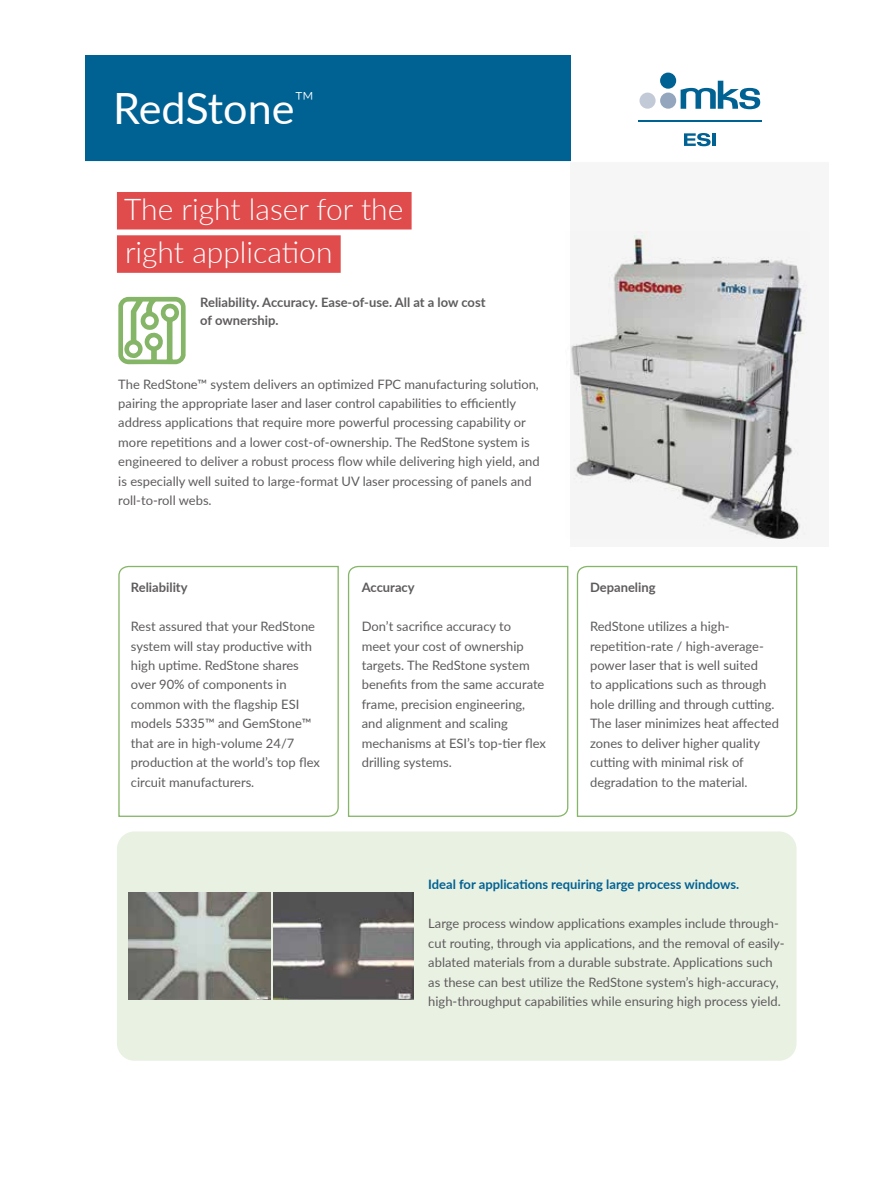
<style>
.page{position:relative;width:893px;height:1191px;background:#fff}
.page>*{position:absolute;margin:0;border:0;box-sizing:border-box;transform-origin:0 0}
.t1{font:43.2px "Lato";color:#fff}
.t2{font:300 30px/43.3px "Lato";color:#fff}
.t3{font:12.9px/19.5px "Lato";color:#5e5b5c}
.t4{font:700 12.9px/18.1px "Lato";color:#5e5b5c}
.t5{font:700 12.9px "Lato";color:#006193}
</style>
<div class="page">
<div style="left:570px;top:162px;width:259px;height:385px;background:#f6f6f6"></div>
<div style="left:85px;top:55px;width:485px;height:107px;background:#006193"></div>
<hr style="left:85px;top:161px;width:744px;height:1px;background:#fff">
<hr style="left:638px;top:120px;width:123px;height:2px;background:#006193">
<svg style="left:684px;top:133px;width:27px;height:13px"></svg>
<hr style="left:712px;top:133px;width:4px;height:13px;background:#006193">
<div style="left:660px;top:73px;width:16px;height:16px;background:#006193;border-radius:50%"></div>
<div style="left:660px;top:93px;width:16px;height:16px;background:#94a6bd;border-radius:50%"></div>
<div style="left:639px;top:93px;width:17px;height:16px;background:#c2cad7;border-radius:50%"></div>
<svg style="left:681px;top:81px;width:79px;height:28px"></svg>
<div style="left:117px;top:192px;width:295px;height:37px;background:#e04b4c"></div>
<div style="left:117px;top:235px;width:224px;height:38px;background:#e04b4c"></div>
<div style="left:117px;top:831px;width:679px;height:229px;background:#e9f1e3;border-radius:18px"></div>
<svg style="left:118px;top:565px;width:221px;height:252px"></svg>
<svg style="left:347px;top:565px;width:222px;height:252px"></svg>
<svg style="left:576px;top:565px;width:222px;height:252px"></svg>
<img style="left:571px;top:235px;width:234px;height:304px">
<svg style="left:118px;top:297px;width:68px;height:67px"></svg>
<img style="left:128px;top:893px;width:143px;height:106px">
<img style="left:274px;top:893px;width:139px;height:106px">
<h1 class="t1" style="left:113px;top:78px;width:203px">RedStone<sup>™</sup></h1>
<h2 class="t2" style="left:124px;top:186px;width:281px">The right laser for the right application</h2>
<p class="t4" style="left:200px;top:293px;width:287px">Reliability. Accuracy. Ease-of-use. All at a low cost of ownership.</p>
<p class="t3" style="left:118px;top:373px;width:423px">The RedStone™ system delivers an optimized FPC manufacturing solution, pairing the appropriate laser and laser control capabilities to efficiently address applications that require more powerful processing capability or more repetitions and a lower cost-of-ownership. The RedStone system is engineered to deliver a robust process flow while delivering high yield, and is especially well suited to large-format UV laser processing of panels and roll-to-roll webs.</p>
<p class="t4" style="left:131px;top:578px;width:58px">Reliability</p>
<p class="t3" style="left:131px;top:616px;width:191px">Rest assured that your RedStone system will stay productive with high uptime. RedStone shares over 90% of components in common with the flagship ESI models 5335™ and GemStone™ that are in high-volume 24/7 production at the world’s top flex circuit manufacturers.</p>
<p class="t4" style="left:362px;top:578px;width:54px">Accuracy</p>
<p class="t3" style="left:362px;top:616px;width:186px">Don’t sacrifice accuracy to<br>meet your cost of ownership targets. The RedStone system benefits from the same accurate frame, precision engineering, and alignment and scaling mechanisms at ESI’s top-tier flex drilling systems.</p>
<p class="t4" style="left:590px;top:578px;width:67px">Depaneling</p>
<p class="t3" style="left:590px;top:616px;width:190px">RedStone utilizes a high&shy;repetition-rate / high-average&shy;power laser that is well suited<br>to applications such as through hole drilling and through cutting.<br>The laser minimizes heat affected zones to deliver higher quality cutting with minimal risk of degradation to the material.</p>
<p class="t5" style="left:428px;top:875px;width:312px">Ideal for applications requiring large process windows.</p>
<p class="t3" style="left:428px;top:913px;width:358px">Large process window applications examples include through&shy;cut routing, through via applications, and the removal of easily&shy;ablated materials from a durable substrate. Applications such as these can best utilize the RedStone system’s high-accuracy, high-throughput capabilities while ensuring high process yield.</p>
</div>
